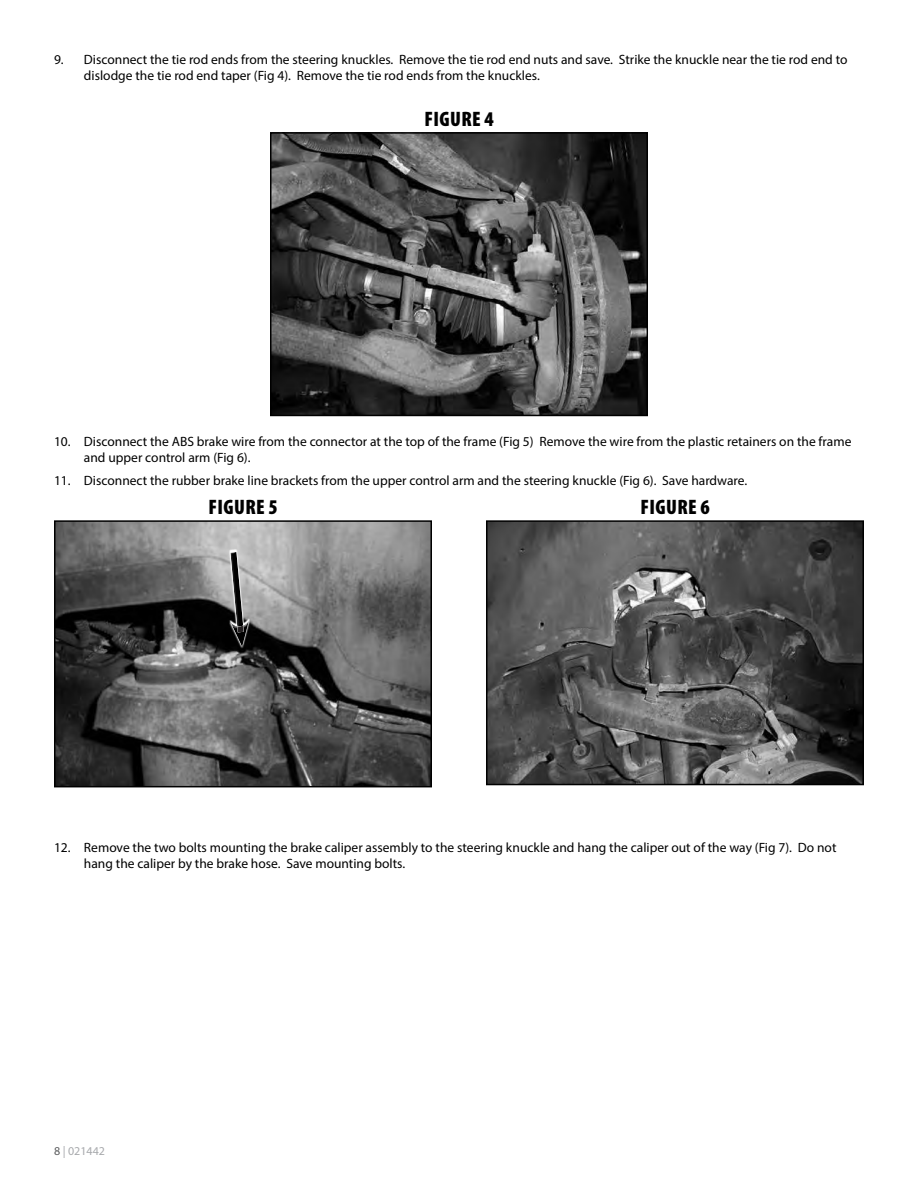
<style>
.page{position:relative;width:918px;height:1188px;background:#fff}
.page>*{position:absolute;margin:0;border:0;box-sizing:border-box;transform-origin:0 0}
.t1{font:900 condensed 21px "Myriad Pro";letter-spacing:.02em;color:#000}
.t2{font:13.5px/16.2px "Myriad Pro";color:#000}
.t3{font:12px "Myriad Pro";color:#a7a9ac}
.s1{color:#58595b}
</style>
<div class="page">
<img style="left:273px;top:135px;width:372px;height:278px">
<div style="left:270px;top:132px;width:378px;height:284px;border:2px solid #000"></div>
<img style="left:57px;top:523px;width:372px;height:261px">
<div style="left:54px;top:520px;width:378px;height:267px;border:2px solid #000"></div>
<div style="left:229px;top:550px;width:22px;height:99px;background:#fff;opacity:.75"></div>
<div style="left:229px;top:551px;width:21px;height:97px;background:#000;opacity:.75"></div>
<img style="left:489px;top:523px;width:372px;height:259px">
<div style="left:486px;top:520px;width:378px;height:265px;border:2px solid #000"></div>
<p class="t2" style="left:84px;top:51px;width:765px;text-indent:-30px">9. Disconnect the tie rod ends from the steering knuckles. Remove the tie rod end nuts and save. Strike the knuckle near the tie rod end to dislodge the tie rod end taper (Fig 4). Remove the tie rod ends from the knuckles.</p>
<h1 class="t1" style="left:424px;top:107px;width:71px">FIGURE 4</h1>
<p class="t2" style="left:84px;top:433px;width:769px;text-indent:-30px">10. Disconnect the ABS brake wire from the connector at the top of the frame (Fig 5) Remove the wire from the plastic retainers on the frame and upper control arm (Fig 6).</p>
<p class="t2" style="left:54px;top:472px;width:695px">11. Disconnect the rubber brake line brackets from the upper control arm and the steering knuckle (Fig 6). Save hardware.</p>
<h1 class="t1" style="left:208px;top:495px;width:71px">FIGURE 5</h1>
<h1 class="t1" style="left:640px;top:495px;width:71px">FIGURE 6</h1>
<p class="t2" style="left:84px;top:839px;width:754px;text-indent:-30px">12. Remove the two bolts mounting the brake caliper assembly to the steering knuckle and hang the caliper out of the way (Fig 7). Do not hang the caliper by the brake hose. Save mounting bolts.</p>
<p class="t3" style="left:54px;top:1143px;width:53px"><span class="s1">8</span> | 021442</p>
</div>
